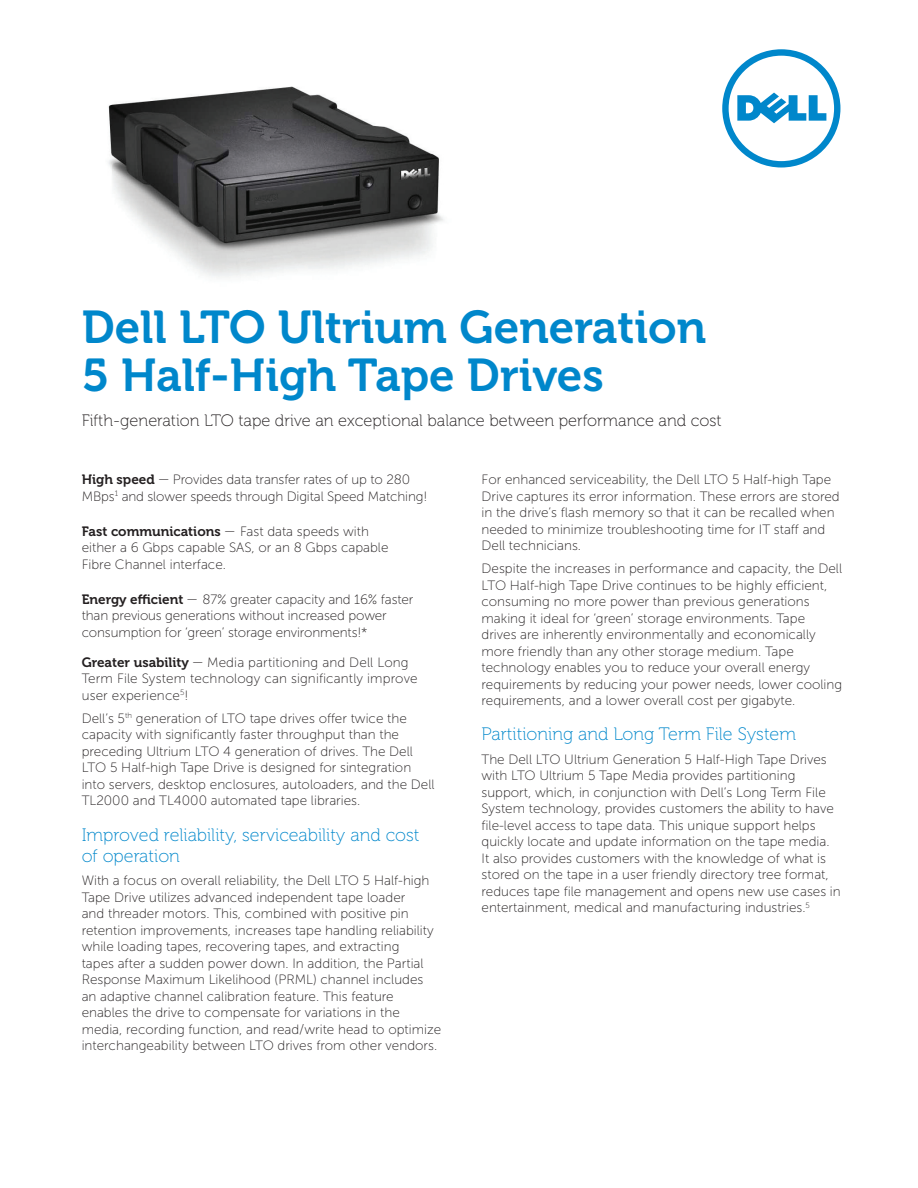
<style>
.page{position:relative;width:918px;height:1188px;background:#fff}
.page>*{position:absolute;margin:0;border:0;box-sizing:border-box;transform-origin:0 0}
.Header__main__Serif{font:45.9px "Museo For Dell 700";color:#0087cb}
.Paragraph_Head_Level{font:18px/21.6px "Museo For Dell 100";color:#0087cb}
.Intro_Statement{font:16.5px "Museo For Dell 100";color:#231f20}
.Paragraph_Style_9_11{font:13.5px/16.5px "Museo Sans For Dell 100";color:#231f20}
.Paragraph_Head_Level-2{font:13.5px/16.5px "Museo Sans For Dell 100";letter-spacing:-.01em;color:#231f20}
.Paragraph_Head_Level-3{font:13.5px/16.5px "Museo Sans For Dell 100";letter-spacing:.01em;color:#231f20}
.s1{font-family:"Museo For Dell 700"}
</style>
<div class="page">
<svg style="left:722px;top:49px;width:118px;height:119px"></svg>
<img style="left:108px;top:86px;width:336px;height:191px">
<p class="Header__main__Serif" style="left:82px;top:302px;width:626px">Dell LTO Ultrium Generation</p>
<p class="Header__main__Serif" style="left:82px;top:350px;width:524px">5 Half-High Tape Drives</p>
<p class="Intro_Statement" style="left:82px;top:411px;width:642px">Fifth-generation LTO tape drive an exceptional balance between performance and cost</p>
<p class="Paragraph_Head_Level-2" style="left:82px;top:471px;width:347px"><span class="s1">High speed</span> — Provides data transfer rates of up to 280<br>MBps<sup>1</sup> and slower speeds through Digital Speed Matching!</p>
<p class="Paragraph_Head_Level-2" style="left:82px;top:523px;width:308px"><span class="s1">Fast communications</span> — Fast data speeds with either a 6 Gbps capable SAS, or an 8 Gbps capable<br>Fibre Channel interface.</p>
<p class="Paragraph_Head_Level-2" style="left:82px;top:591px;width:333px"><span class="s1">Energy efficient</span> — 87% greater capacity and 16% faster than previous generations without increased power consumption for ‘green’ storage environments!*</p>
<p class="Paragraph_Head_Level-3" style="left:82px;top:654px;width:338px"><span class="s1">Greater usability</span> — Media partitioning and Dell Long<br>Term File System technology can significantly improve user experience<sup>5</sup>!</p>
<p class="Paragraph_Style_9_11" style="left:82px;top:710px;width:354px">Dell’s 5<sup>th</sup> generation of LTO tape drives offer twice the capacity with significantly faster throughput than the preceding Ultrium LTO 4 generation of drives. The Dell LTO 5 Half-high Tape Drive is designed for sintegration into servers, desktop enclosures, autoloaders, and the Dell TL2000 and TL4000 automated tape libraries.</p>
<p class="Paragraph_Head_Level" style="left:82px;top:824px;width:339px">Improved reliability, serviceability and cost of operation</p>
<p class="Paragraph_Style_9_11" style="left:82px;top:873px;width:361px">With a focus on overall reliability, the Dell LTO 5 Half-high Tape Drive utilizes advanced independent tape loader<br>and threader motors. This, combined with positive pin retention improvements, increases tape handling reliability while loading tapes, recovering tapes, and extracting<br>tapes after a sudden power down. In addition, the Partial Response Maximum Likelihood (PRML) channel includes an adaptive channel calibration feature. This feature enables the drive to compensate for variations in the media, recording function, and read/write head to optimize interchangeability between LTO drives from other vendors.</p>
<p class="Paragraph_Style_9_11" style="left:482px;top:471px;width:360px">For enhanced serviceability, the Dell LTO 5 Half-high Tape Drive captures its error information. These errors are stored in the drive’s flash memory so that it can be recalled when needed to minimize troubleshooting time for IT staff and Dell technicians.</p>
<p class="Paragraph_Style_9_11" style="left:482px;top:561px;width:362px">Despite the increases in performance and capacity, the Dell LTO Half-high Tape Drive continues to be highly efficient, consuming no more power than previous generations making it ideal for ‘green’ storage environments. Tape drives are inherently environmentally and economically more friendly than any other storage medium. Tape technology enables you to reduce your overall energy requirements by reducing your power needs, lower cooling requirements, and a lower overall cost per gigabyte.</p>
<p class="Paragraph_Head_Level" style="left:482px;top:724px;width:316px">Partitioning and Long Term File System</p>
<p class="Paragraph_Style_9_11" style="left:482px;top:751px;width:361px">The Dell LTO Ultrium Generation 5 Half-High Tape Drives with LTO Ultrium 5 Tape Media provides partitioning support, which, in conjunction with Dell’s Long Term File System technology, provides customers the ability to have file-level access to tape data. This unique support helps quickly locate and update information on the tape media.<br>It also provides customers with the knowledge of what is stored on the tape in a user friendly directory tree format, reduces tape file management and opens new use cases in entertainment, medical and manufacturing industries.<sup>5</sup></p>
</div>
